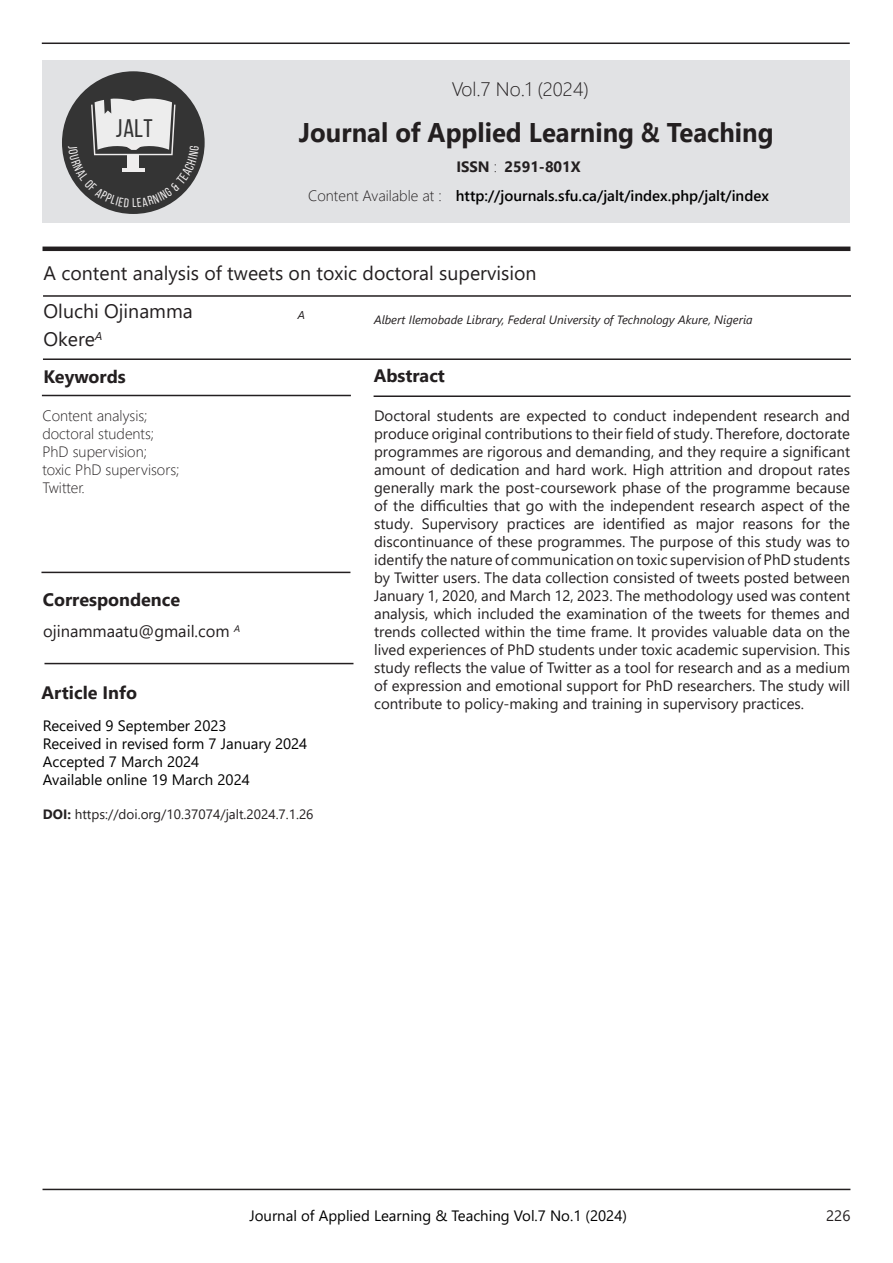
<style>
.page{position:relative;width:893px;height:1263px;background:#fff}
.page>*{position:absolute;margin:0;border:0;box-sizing:border-box;transform-origin:0 0}
.t1{font:700 27px "Segoe UI";color:#231f20;scale:.95 1}
.t2{font:25.5px "Bebas Neue";color:#343434}
.t3{font:19.5px/27.6px "Segoe UI";color:#231f20}
.t4{font:300 19.5px "Segoe UI";color:#231f20}
.t5{font:700 18px "Segoe UI";color:#231f20}
.t6{font:16.5px "Segoe UI";color:#231f20}
.t7{font:15px/18px "Segoe UI";color:#231f20;text-align:justify}
.t8{font:15px "Segoe UI";color:#000}
.t9{font:300 15px "Segoe UI";color:#231f20}
.t10{font:600 15px "Segoe UI";color:#000}
.t11{font:700 15px "Segoe UI";color:#231f20}
.t12{font:13.5px "Segoe UI";color:#231f20}
.t13{font:italic 12px "Segoe UI";color:#231f20}
.t14{font:italic 11.4px "Segoe UI";color:#231f20}
.s1{font-weight:300}
.s2{font-weight:700}
</style>
<div class="page">
<hr style="left:43px;top:1189px;width:807px;height:1px;background:#231f20">
<hr style="left:43px;top:295px;width:808px;height:2px;background:#231f20">
<hr style="left:43px;top:247px;width:807px;height:4px;background:#231f20">
<hr style="left:43px;top:358px;width:808px;height:2px;background:#231f20">
<hr style="left:42px;top:395px;width:309px;height:1px;background:#231f20">
<hr style="left:374px;top:395px;width:476px;height:2px;background:#231f20">
<hr style="left:44px;top:663px;width:309px;height:1px;background:#231f20">
<hr style="left:42px;top:43px;width:808px;height:1px;background:#231f20">
<div style="left:43px;top:61px;width:807px;height:162px;background:#e1e2e4"></div>
<div style="left:62px;top:71px;width:143px;height:143px;background:#343434;border-radius:50%"></div>
<hr style="left:41px;top:572px;width:309px;height:1px;background:#231f20">
<svg style="left:68px;top:97px;width:131px;height:110px"></svg>
<p class="t2" style="left:116px;top:115px;width:38px">JALT</p>
<p class="t4" style="left:452px;top:71px;width:139px">Vol.7 No.1 (2024)</p>
<p class="t1" style="left:299px;top:107px;width:501px">Journal of Applied Learning &amp; Teaching</p>
<p class="t9" style="left:308px;top:182px;width:135px">Content Available at :</p>
<p class="t11" style="left:456px;top:153px;width:42px">ISSN <span class="s1">:</span></p>
<p class="t11" style="left:504px;top:153px;width:78px">2591-801X</p>
<p class="t10" style="left:456px;top:182px;width:315px">http://journals.sfu.ca/jalt/index.php/jalt/index</p>
<p class="t3" style="left:44px;top:258px;width:494px">A content analysis of tweets on toxic doctoral supervision</p>
<p class="t3" style="left:44px;top:296px;width:151px">Oluchi Ojinamma<br>Okere<sup>A</sup></p>
<p class="t14" style="left:298px;top:304px;width:9px">A</p>
<p class="t13" style="left:374px;top:309px;width:380px">Albert Ilemobade Library, Federal University of Technology Akure, Nigeria</p>
<p class="t5" style="left:43px;top:359px;width:84px">Keywords</p>
<p class="t5" style="left:374px;top:359px;width:73px">Abstract</p>
<p class="t9" style="left:42px;top:402px;width:107px">Content analysis;</p>
<p class="t9" style="left:42px;top:420px;width:113px">doctoral students;</p>
<p class="t9" style="left:42px;top:438px;width:106px">PhD supervision;</p>
<p class="t9" style="left:42px;top:456px;width:139px">toxic PhD supervisors;</p>
<p class="t9" style="left:42px;top:474px;width:44px">Twitter.</p>
<p class="t7" style="left:374px;top:406px;width:477px">Doctoral students are expected to conduct independent research and produce original contributions to their field of study. Therefore, doctorate programmes are rigorous and demanding, and they require a significant amount of dedication and hard work. High attrition and dropout rates generally mark the post-coursework phase of the programme because of the difficulties that go with the independent research aspect of the study. Supervisory practices are identified as major reasons for the discontinuance of these programmes. The purpose of this study was to identify the nature of communication on toxic supervision of PhD students by Twitter users. The data collection consisted of tweets posted between January 1, 2020, and March 12, 2023. The methodology used was content analysis, which included the examination of the tweets for themes and trends collected within the time frame. It provides valuable data on the lived experiences of PhD students under toxic academic supervision. This study reflects the value of Twitter as a tool for research and as a medium of expression and emotional support for PhD researchers. The study will contribute to policy-making and training in supervisory practices.</p>
<p class="t5" style="left:43px;top:582px;width:139px">Correspondence</p>
<p class="t6" style="left:43px;top:616px;width:199px">ojinammaatu@gmail.com <sup>A</sup></p>
<p class="t5" style="left:42px;top:675px;width:97px">Article Info</p>
<p class="t8" style="left:43px;top:711px;width:185px">Received 9 September 2023</p>
<p class="t8" style="left:43px;top:729px;width:266px">Received in revised form 7 January 2024</p>
<p class="t8" style="left:43px;top:747px;width:158px">Accepted 7 March 2024</p>
<p class="t8" style="left:43px;top:765px;width:208px">Available online 19 March 2024</p>
<p class="t12" style="left:43px;top:801px;width:272px"><span class="s2">DOI:</span> https://doi.org/10.37074/jalt.2024.7.1.26</p>
<p class="t8" style="left:249px;top:1201px;width:379px">Journal of Applied Learning &amp; Teaching Vol.7 No.1 (2024)</p>
<p class="t7" style="left:826px;top:1205px;width:26px">226</p>
</div>
